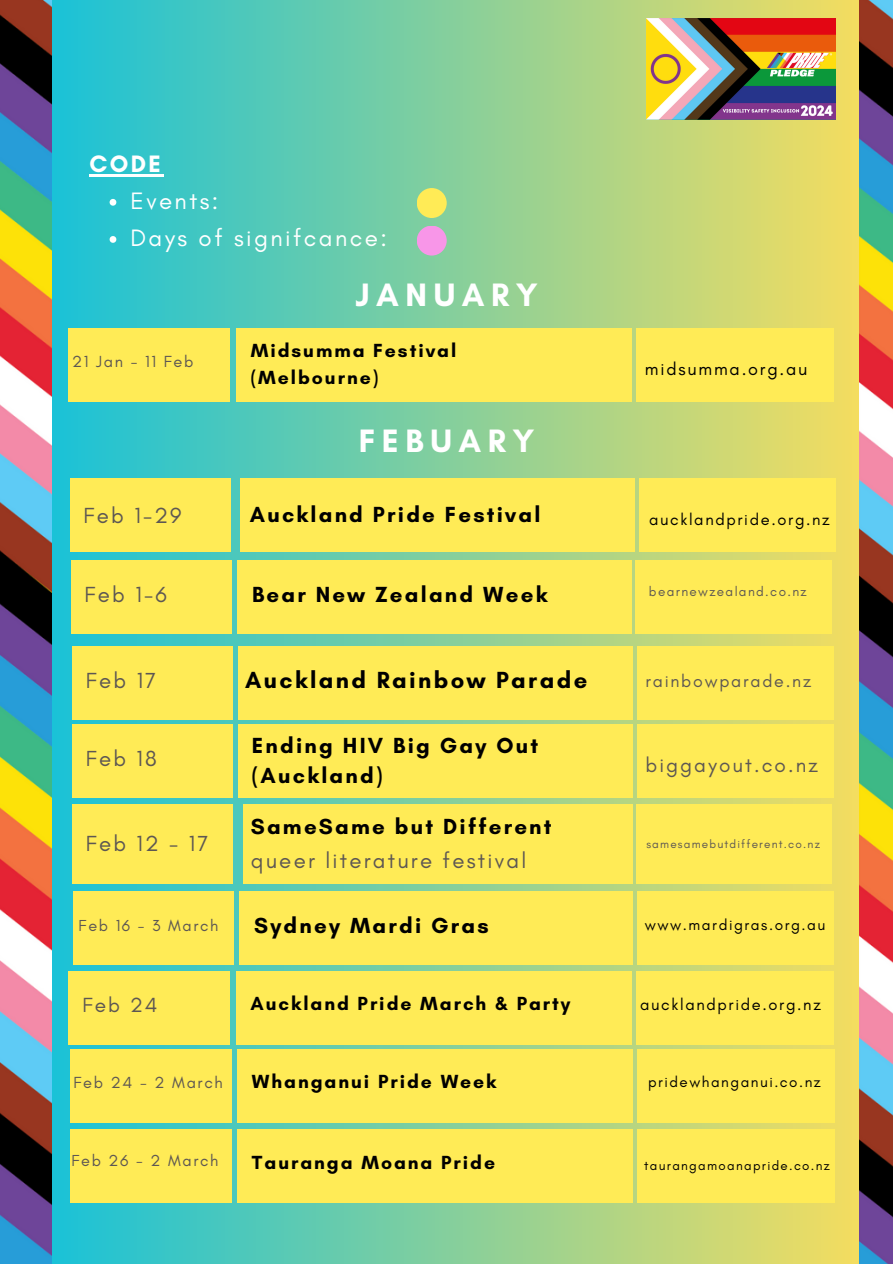
<style>
.page{position:relative;width:893px;height:1264px;background:#fff}
.page>*{position:absolute;margin:0;border:0;box-sizing:border-box;transform-origin:0 0}
.t1{font:700 33px "Glacial Indifference";letter-spacing:.2em;color:#fff}
.t2{font:24.15px "Glacial Indifference";letter-spacing:.1em;color:#fff}
.t3{font:700 24.15px "Glacial Indifference";color:#fff}
.t4{font:700 23.7px "Glacial Indifference";letter-spacing:.1em;color:#000}
.t5{font:700 22.2px/30.3px "Glacial Indifference";letter-spacing:.1em;color:#000}
.t6{font:22.2px "Glacial Indifference";letter-spacing:.1em;color:#5d5753}
.t7{font:20.85px "Glacial Indifference";color:#5d5753}
.t8{font:20.7px "Glacial Indifference";letter-spacing:.1em;color:#5d5753}
.t9{font:700 19.35px/27px "Glacial Indifference";letter-spacing:.1em;color:#000}
.t10{font:18px "Glacial Indifference";letter-spacing:.1em;color:#000}
.t11{font:17.7px "Glacial Indifference";letter-spacing:.1em;color:#5d5753}
.t12{font:16.5px "Glacial Indifference";letter-spacing:.1em;color:#000}
.t13{font:16.35px "Glacial Indifference";letter-spacing:.1em;color:#5d5753}
.t14{font:16.2px "Glacial Indifference";letter-spacing:.1em;color:#5d5753}
.t15{font:15.45px "Glacial Indifference";letter-spacing:.1em;color:#000}
.t16{font:15.15px "Glacial Indifference";letter-spacing:.1em;color:#000}
.t17{font:13.5px "Glacial Indifference";letter-spacing:.1em;color:#5d5753}
.t18{font:13.2px "Glacial Indifference";letter-spacing:.1em;color:#000}
.t19{font:11.7px "Glacial Indifference";letter-spacing:.1em;color:#5d5753}
</style>
<div class="page">
<div style="left:0;top:0;width:892px;height:1263px;background:linear-gradient(to right,#0fc1de,#fdde5a)"></div>
<img style="left:0;top:0;width:52px;height:1263px">
<img style="left:859px;top:0;width:33px;height:1263px">
<div style="left:71px;top:559px;width:160px;height:74px;background:#ffeb56"></div>
<div style="left:237px;top:559px;width:394px;height:74px;background:#ffeb56"></div>
<div style="left:635px;top:560px;width:197px;height:73px;background:#ffeb56"></div>
<div style="left:416px;top:188px;width:30px;height:30px;background:#ffeb56;border-radius:50%"></div>
<hr style="left:89px;top:174px;width:74px;height:2px;background:#fff">
<svg style="left:110px;top:199px;width:6px;height:7px"></svg>
<svg style="left:110px;top:236px;width:6px;height:7px"></svg>
<div style="left:416px;top:225px;width:30px;height:30px;background:#f896e8;border-radius:50%"></div>
<div style="left:242px;top:804px;width:390px;height:80px;background:#ffeb56"></div>
<div style="left:70px;top:478px;width:161px;height:74px;background:#ffeb56"></div>
<div style="left:240px;top:478px;width:394px;height:74px;background:#ffeb56"></div>
<div style="left:639px;top:478px;width:196px;height:74px;background:#ffeb56"></div>
<div style="left:72px;top:804px;width:161px;height:80px;background:#ffeb56"></div>
<div style="left:636px;top:804px;width:196px;height:80px;background:#ffeb56"></div>
<div style="left:72px;top:646px;width:161px;height:73px;background:#ffeb56"></div>
<div style="left:238px;top:646px;width:394px;height:73px;background:#ffeb56"></div>
<div style="left:636px;top:646px;width:197px;height:73px;background:#ffeb56"></div>
<div style="left:72px;top:724px;width:161px;height:73px;background:#ffeb56"></div>
<div style="left:238px;top:724px;width:394px;height:73px;background:#ffeb56"></div>
<div style="left:636px;top:724px;width:197px;height:73px;background:#ffeb56"></div>
<div style="left:69px;top:970px;width:161px;height:74px;background:#ffeb56"></div>
<div style="left:235px;top:970px;width:396px;height:74px;background:#ffeb56"></div>
<div style="left:635px;top:970px;width:198px;height:74px;background:#ffeb56"></div>
<div style="left:73px;top:891px;width:161px;height:73px;background:#ffeb56"></div>
<div style="left:239px;top:891px;width:393px;height:73px;background:#ffeb56"></div>
<div style="left:637px;top:891px;width:196px;height:73px;background:#ffeb56"></div>
<div style="left:70px;top:1049px;width:161px;height:73px;background:#ffeb56"></div>
<div style="left:237px;top:1049px;width:396px;height:73px;background:#ffeb56"></div>
<div style="left:637px;top:1049px;width:197px;height:74px;background:#ffeb56"></div>
<img style="left:646px;top:18px;width:189px;height:101px">
<div style="left:69px;top:328px;width:161px;height:74px;background:#ffeb56"></div>
<div style="left:235px;top:328px;width:396px;height:74px;background:#ffeb56"></div>
<div style="left:635px;top:328px;width:198px;height:74px;background:#ffeb56"></div>
<div style="left:70px;top:1129px;width:161px;height:74px;background:#ffeb56"></div>
<div style="left:237px;top:1129px;width:396px;height:74px;background:#ffeb56"></div>
<div style="left:637px;top:1129px;width:197px;height:74px;background:#ffeb56"></div>
<p class="t3" style="left:89px;top:149px;width:73px">CODE</p>
<p class="t2" style="left:130px;top:186px;width:89px">Events:</p>
<p class="t2" style="left:130px;top:223px;width:258px">Days of signifcance:</p>
<p class="t1" style="left:355px;top:275px;width:184px">JANUARY</p>
<p class="t13" style="left:72px;top:351px;width:123px">21 Jan - 11 Feb</p>
<p class="t9" style="left:251px;top:336px;width:207px">Midsumma Festival (Melbourne)</p>
<p class="t1" style="left:359px;top:420px;width:177px">FEBUARY</p>
<p class="t6" style="left:84px;top:502px;width:100px">Feb 1-29</p>
<p class="t5" style="left:250px;top:499px;width:292px">Auckland Pride Festival</p>
<p class="t10" style="left:645px;top:357px;width:164px">midsumma.org.au</p>
<p class="t12" style="left:649px;top:509px;width:182px">aucklandpride.org.nz</p>
<p class="t6" style="left:85px;top:581px;width:84px">Feb 1-6</p>
<p class="t5" style="left:252px;top:579px;width:297px">Bear New Zealand Week</p>
<p class="t17" style="left:649px;top:583px;width:159px">bearnewzealand.co.nz</p>
<p class="t6" style="left:86px;top:667px;width:72px">Feb 17</p>
<p class="t4" style="left:245px;top:665px;width:343px">Auckland Rainbow Parade</p>
<p class="t11" style="left:645px;top:670px;width:167px">rainbowparade.nz</p>
<p class="t5" style="left:252px;top:730px;width:288px">Ending HIV Big Gay Out (Auckland)</p>
<p class="t6" style="left:86px;top:745px;width:42px">Feb</p>
<p class="t8" style="left:645px;top:752px;width:174px">biggayout.co.nz</p>
<p class="t6" style="left:136px;top:745px;width:22px">18</p>
<p class="t6" style="left:86px;top:830px;width:124px">Feb 12 - 17</p>
<p class="t5" style="left:251px;top:810px;width:302px">SameSame but Different</p>
<p class="t6" style="left:251px;top:846px;width:277px">queer literature festival</p>
<p class="t19" style="left:646px;top:837px;width:175px">samesamebutdifferent.co.nz</p>
<p class="t14" style="left:79px;top:915px;width:141px">Feb 16 - 3 March</p>
<p class="t5" style="left:254px;top:910px;width:236px">Sydney Mardi Gras</p>
<p class="t15" style="left:644px;top:914px;width:182px">www.mardigras.org.au</p>
<p class="t7" style="left:82px;top:992px;width:77px">Feb 24</p>
<p class="t9" style="left:250px;top:989px;width:321px">Auckland Pride March &amp; Party</p>
<p class="t12" style="left:640px;top:993px;width:182px">aucklandpride.org.nz</p>
<p class="t13" style="left:73px;top:1071px;width:151px">Feb 24 - 2 March</p>
<p class="t9" style="left:252px;top:1068px;width:246px">Whanganui Pride Week</p>
<p class="t16" style="left:648px;top:1072px;width:174px">pridewhanganui.co.nz</p>
<p class="t14" style="left:72px;top:1150px;width:148px">Feb 26 - 2 March</p>
<p class="t9" style="left:252px;top:1148px;width:244px">Tauranga Moana Pride</p>
<p class="t18" style="left:644px;top:1157px;width:187px">taurangamoanapride.co.nz</p>
</div>
